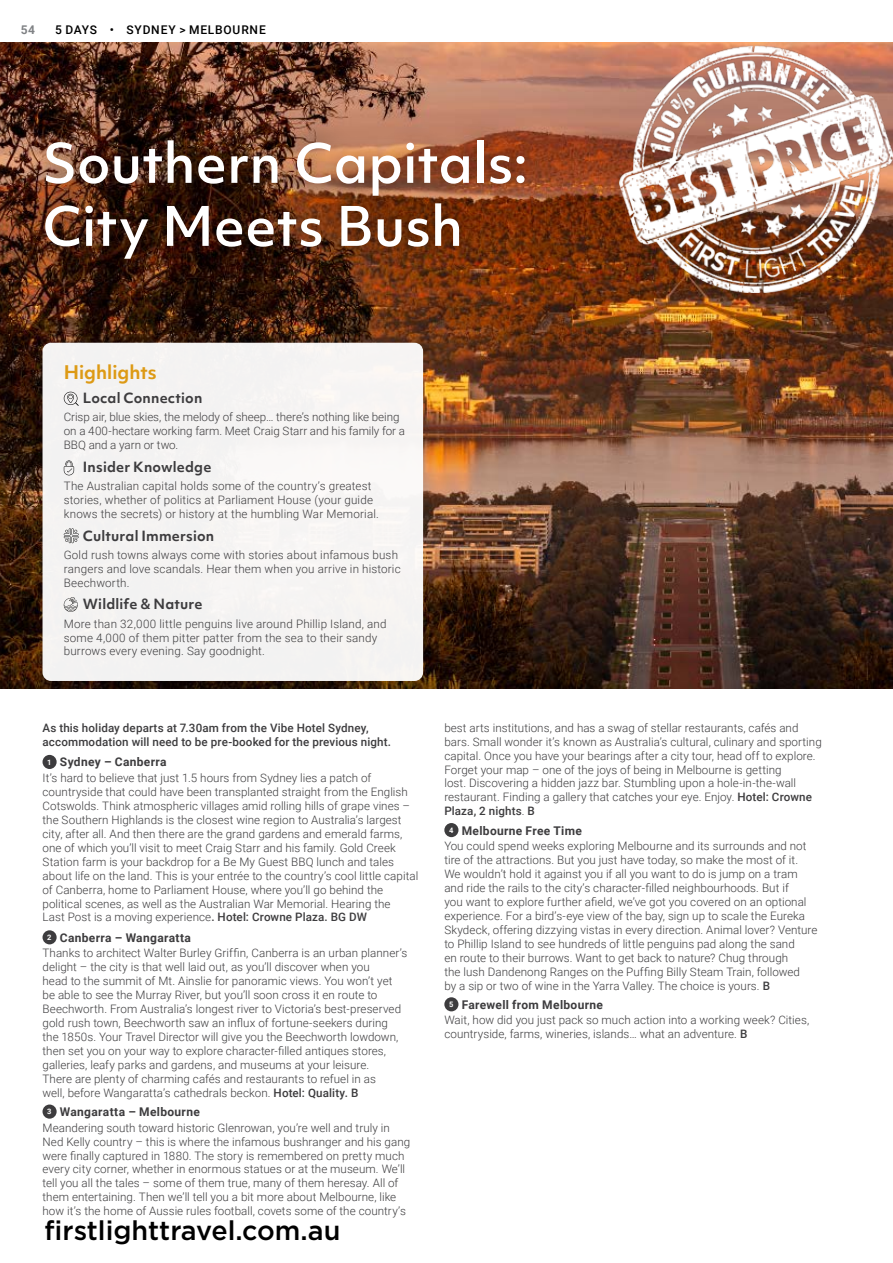
<style>
.page{position:relative;width:893px;height:1263px;background:#fff}
.page>*{position:absolute;margin:0;border:0;box-sizing:border-box;transform-origin:0 0}
.t1{font:500 52.5px/63px "Objektiv Mk 1";color:#fff}
.t2{font:500 27px "Gotham";color:#000}
.t3{font:700 18px "Objektiv Mk 1";color:#dd9a15}
.t4{font:700 13.5px "Objektiv Mk 1";letter-spacing:.015em;color:#3d3c3e}
.t5{font:700 12px "Roboto";letter-spacing:.03em;color:#3d3c3e}
.t6{font:500 12px "Roboto";letter-spacing:.065em;color:#000}
.t7{font:700 12px "Roboto";color:#808285}
.t8{font:300 11.7px/14px "Roboto";letter-spacing:.005em;color:#3d3c3e}
.t9{font:500 11.7px/14.4px "Roboto";letter-spacing:.01em;color:#3d3c3e}
.s1{font-size:7.5px;color:#fff}
.s2{font-weight:500}
</style>
<div class="page">
<img style="left:0;top:43px;width:893px;height:646px">
<div style="left:23px;top:118px;width:523px;height:163px;background:#000;opacity:.45"></div>
<div style="left:43px;top:755px;width:14px;height:14px;background:#3d3c3e;border-radius:50%"></div>
<div style="left:43px;top:930px;width:14px;height:14px;background:#3d3c3e;border-radius:50%"></div>
<div style="left:43px;top:1104px;width:14px;height:15px;background:#3d3c3e;border-radius:50%"></div>
<div style="left:444px;top:823px;width:14px;height:14px;background:#3d3c3e;border-radius:50%"></div>
<div style="left:444px;top:997px;width:14px;height:14px;background:#3d3c3e;border-radius:50%"></div>
<div style="left:43px;top:343px;width:380px;height:338px;background:#f5f3f2;border-radius:9px"></div>
<svg style="left:64px;top:392px;width:15px;height:14px"></svg>
<svg style="left:64px;top:460px;width:10px;height:15px"></svg>
<svg style="left:64px;top:528px;width:15px;height:15px"></svg>
<svg style="left:64px;top:597px;width:14px;height:15px"></svg>
<img style="left:619px;top:45px;width:274px;height:248px">
<p class="t7" style="left:21px;top:21px;width:16px">54</p>
<p class="t6" style="left:55px;top:21px;width:212px">5 DAYS • SYDNEY &gt; MELBOURNE</p>
<h1 class="t1" style="left:43px;top:131px;width:487px">Southern Capitals:<br>City Meets Bush</h1>
<h3 class="t3" style="left:64px;top:359px;width:95px">Highlights</h3>
<p class="t4" style="left:83px;top:389px;width:121px">Local Connection</p>
<p class="t8" style="left:64px;top:410px;width:343px">Crisp air, blue skies, the melody of sheep… there’s nothing like being on a 400-hectare working farm. Meet Craig Starr and his family for a<br>BBQ and a yarn or two.</p>
<p class="t4" style="left:83px;top:457px;width:130px">Insider Knowledge</p>
<p class="t8" style="left:64px;top:479px;width:317px">The Australian capital holds some of the country’s greatest stories, whether of politics at Parliament House (your guide knows the secrets) or history at the humbling War Memorial.</p>
<p class="t4" style="left:83px;top:526px;width:133px">Cultural Immersion</p>
<p class="t8" style="left:64px;top:547px;width:338px">Gold rush towns always come with stories about infamous bush rangers and love scandals. Hear them when you arrive in historic<br>Beechworth.</p>
<p class="t4" style="left:83px;top:595px;width:121px">Wildlife &amp; Nature</p>
<p class="t8" style="left:64px;top:616px;width:324px">More than 32,000 little penguins live around Phillip Island, and some 4,000 of them pitter patter from the sea to their sandy burrows every evening. Say goodnight.</p>
<p class="t9" style="left:43px;top:720px;width:350px">As this holiday departs at 7.30am from the Vibe Hotel Sydney, accommodation will need to be pre-booked for the previous night.</p>
<p class="t5" style="left:47px;top:754px;width:121px"><span class="s1">1</span> Sydney – Canberra</p>
<p class="t8" style="left:43px;top:770px;width:377px">It’s hard to believe that just 1.5 hours from Sydney lies a patch of countryside that could have been transplanted straight from the English Cotswolds. Think atmospheric villages amid rolling hills of grape vines – the Southern Highlands is the closest wine region to Australia’s largest city, after all. And then there are the grand gardens and emerald farms, one of which you’ll visit to meet Craig Starr and his family. Gold Creek Station farm is your backdrop for a Be My Guest BBQ lunch and tales about life on the land. This is your entrée to the country’s cool little capital of Canberra, home to Parliament House, where you’ll go behind the political scenes, as well as the Australian War Memorial. Hearing the<br>Last Post is a moving experience<span class="s2">. Hotel: Crowne Plaza. BG DW</span></p>
<p class="t5" style="left:47px;top:929px;width:145px"><span class="s1">2</span> Canberra – Wangaratta</p>
<p class="t8" style="left:43px;top:946px;width:366px">Thanks to architect Walter Burley Griffin, Canberra is an urban planner’s delight – the city is that well laid out, as you’ll discover when you<br>head to the summit of Mt. Ainslie for panoramic views. You won’t yet be able to see the Murray River, but you’ll soon cross it en route to Beechworth. From Australia’s longest river to Victoria’s best-preserved gold rush town, Beechworth saw an influx of fortune-seekers during<br>the 1850s. Your Travel Director will give you the Beechworth lowdown, then set you on your way to explore character-filled antiques stores, galleries, leafy parks and gardens, and museums at your leisure.<br>There are plenty of charming cafés and restaurants to refuel in as<br>well, before Wangaratta’s cathedrals beckon. <span class="s2">Hotel: Quality. B</span></p>
<p class="t5" style="left:47px;top:1103px;width:154px"><span class="s1">3</span> Wangaratta – Melbourne</p>
<p class="t8" style="left:43px;top:1120px;width:369px">Meandering south toward historic Glenrowan, you’re well and truly in Ned Kelly country – this is where the infamous bushranger and his gang were finally captured in 1880. The story is remembered on pretty much every city corner, whether in enormous statues or at the museum. We’ll tell you all the tales – some of them true, many of them heresay. All of them entertaining. Then we’ll tell you a bit more about Melbourne, like how it’s the home of Aussie rules football, covets some of the country’s</p>
<h2 class="t2" style="left:45px;top:1213px;width:297px">firstlighttravel.com.au</h2>
<p class="t8" style="left:444px;top:720px;width:379px">best arts institutions, and has a swag of stellar restaurants, cafés and bars. Small wonder it’s known as Australia’s cultural, culinary and sporting capital. Once you have your bearings after a city tour, head off to explore.<br>Forget your map – one of the joys of being in Melbourne is getting<br>lost. Discovering a hidden jazz bar. Stumbling upon a hole-in-the-wall restaurant. Finding a gallery that catches your eye. Enjoy. <span class="s2">Hotel: Crowne Plaza, 2 nights</span>. <span class="s2">B</span></p>
<p class="t5" style="left:449px;top:822px;width:134px"><span class="s1">4</span> Melbourne Free Time</p>
<p class="t8" style="left:444px;top:838px;width:375px">You could spend weeks exploring Melbourne and its surrounds and not tire of the attractions. But you just have today, so make the most of it.<br>We wouldn’t hold it against you if all you want to do is jump on a tram and ride the rails to the city’s character-filled neighbourhoods. But if<br>you want to explore further afield, we’ve got you covered on an optional experience. For a bird’s-eye view of the bay, sign up to scale the Eureka Skydeck, offering dizzying vistas in every direction. Animal lover? Venture to Phillip Island to see hundreds of little penguins pad along the sand<br>en route to their burrows. Want to get back to nature? Chug through<br>the lush Dandenong Ranges on the Puffing Billy Steam Train, followed<br>by a sip or two of wine in the Yarra Valley. The choice is yours. <span class="s2">B</span></p>
<p class="t5" style="left:449px;top:996px;width:155px"><span class="s1">5</span> Farewell from Melbourne</p>
<p class="t8" style="left:444px;top:1013px;width:366px">Wait, how did you just pack so much action into a working week? Cities, countryside, farms, wineries, islands… what an adventure. <span class="s2">B</span></p>
</div>
